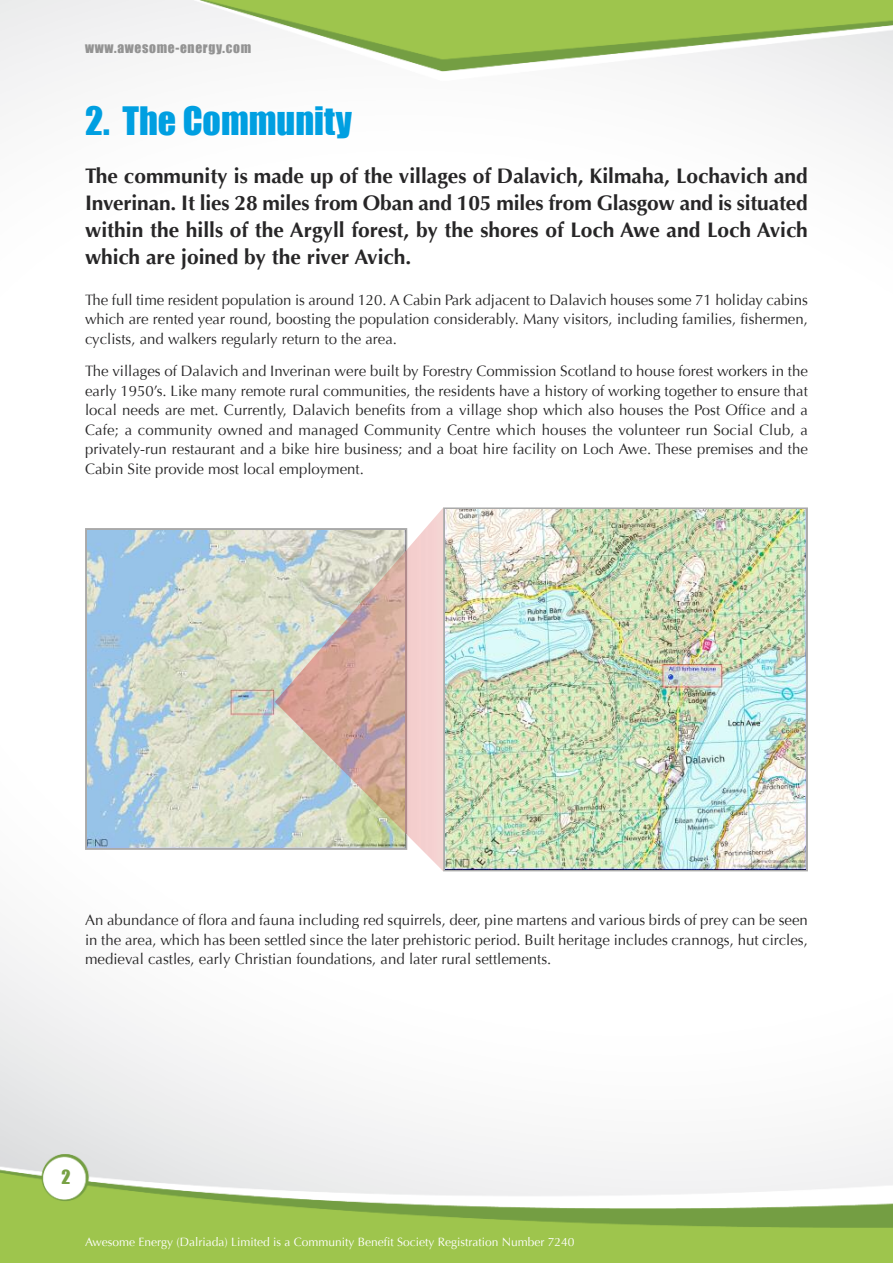
<style>
.page{position:relative;width:893px;height:1263px;background:#fff}
.page>*{position:absolute;margin:0;border:0;box-sizing:border-box;transform-origin:0 0}
.t1{font:36px "Impact";color:#009fe1}
.t2{font:700 21px/27px "Optima";color:#272627;text-align:justify}
.t3{font:18px "Impact";color:#77a144}
.t4{font:15px/19.5px "Optima";color:#272627;text-align:justify}
.t5{font:13.5px "Impact";letter-spacing:.05em;color:#939393}
.t6{font:12px "Optima";color:#fff}
</style>
<div class="page">
<img style="left:0;top:0;width:893px;height:1263px">
<img style="left:87px;top:530px;width:318px;height:318px">
<img style="left:407px;top:507px;width:401px;height:364px">
<img style="left:405px;top:549px;width:2px;height:286px">
<img style="left:275px;top:552px;width:130px;height:281px">
<img style="left:443px;top:508px;width:1px;height:363px">
<img style="left:445px;top:510px;width:361px;height:359px">
<p class="t5" style="left:85px;top:40px;width:168px">www.awesome-energy.com</p>
<h1 class="t1" style="left:85px;top:98px;width:268px">2. The Community</h1>
<p class="t2" style="left:85px;top:163px;width:724px">The community is made up of the villages of Dalavich, Kilmaha, Lochavich and Inverinan. It lies 28 miles from Oban and 105 miles from Glasgow and is situated within the hills of the Argyll forest, by the shores of Loch Awe and Loch Avich which are joined by the river Avich.</p>
<p class="t4" style="left:85px;top:290px;width:724px">the full time resident population is around 120. a cabin park adjacent to Dalavich houses some 71 holiday cabins which are rented year round, boosting the population considerably. many visitors, including families, fishermen, cyclists, and walkers regularly return to the area.</p>
<p class="t4" style="left:85px;top:361px;width:724px">the villages of Dalavich and Inverinan were built by forestry commission scotland to house forest workers in the early 1950’s. Like many remote rural communities, the residents have a history of working together to ensure that local needs are met. currently, Dalavich benefits from a village shop which also houses the post Office and a cafe; a community owned and managed community centre which houses the volunteer run social club, a privately-run restaurant and a bike hire business; and a boat hire facility on Loch awe. these premises and the cabin site provide most local employment.</p>
<p class="t4" style="left:85px;top:910px;width:724px">an abundance of flora and fauna including red squirrels, deer, pine martens and various birds of prey can be seen in the area, which has been settled since the later prehistoric period. Built heritage includes crannogs, hut circles, medieval castles, early christian foundations, and later rural settlements.</p>
<p class="t3" style="left:61px;top:1166px;width:11px">2</p>
<p class="t6" style="left:85px;top:1235px;width:491px">awesome energy (Dalriada) Limited is a community Benefit society registration number 7240</p>
</div>
